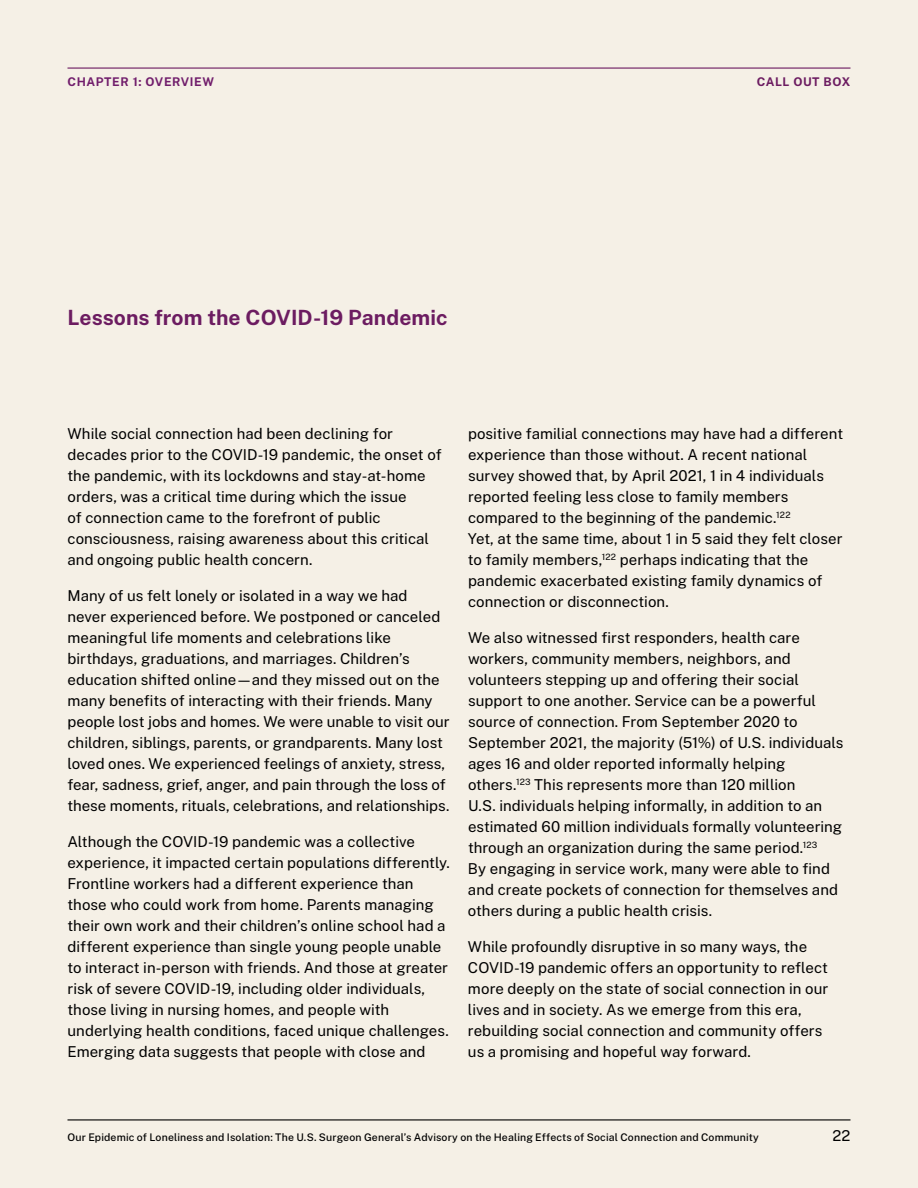
<style>
.page{position:relative;width:918px;height:1188px;background:#f5f0e6}
.page>*{position:absolute;margin:0;border:0;box-sizing:border-box;transform-origin:0 0}
.t1{font:700 21px "Public Sans";color:#711e6c}
.t2{font:15px/21px "Public Sans";letter-spacing:.005em;color:#000}
.t3{font:700 12px "Public Sans";letter-spacing:.05em;color:#711e6c}
.t4{font:500 10.5px "Public Sans";letter-spacing:.015em;color:#000}
</style>
<div class="page">
<p class="t3" style="left:68px;top:72px;width:148px">CHAPTER 1: OVERVIEW</p>
<p class="t3" style="left:757px;top:72px;width:95px">CALL OUT BOX</p>
<h1 class="t1" style="left:68px;top:302px;width:382px">Lessons from the COVID-19 Pandemic</h1>
<p class="t2" style="left:68px;top:422px;width:376px">While social connection had been declining for decades prior to the COVID-19 pandemic, the onset of the pandemic, with its lockdowns and stay-at-home orders, was a critical time during which the issue<br>of connection came to the forefront of public consciousness, raising awareness about this critical and ongoing public health concern.</p>
<p class="t2" style="left:68px;top:584px;width:384px">Many of us felt lonely or isolated in a way we had never experienced before. We postponed or canceled meaningful life moments and celebrations like birthdays, graduations, and marriages. Children’s education shifted online—and they missed out on the many benefits of interacting with their friends. Many people lost jobs and homes. We were unable to visit our children, siblings, parents, or grandparents. Many lost loved ones. We experienced feelings of anxiety, stress, fear, sadness, grief, anger, and pain through the loss of these moments, rituals, celebrations, and relationships.</p>
<p class="t2" style="left:68px;top:830px;width:384px">Although the COVID-19 pandemic was a collective experience, it impacted certain populations differently.<br>Frontline workers had a different experience than those who could work from home. Parents managing their own work and their children’s online school had a different experience than single young people unable to interact in-person with friends. And those at greater risk of severe COVID-19, including older individuals, those living in nursing homes, and people with underlying health conditions, faced unique challenges.<br>Emerging data suggests that people with close and</p>
<p class="t2" style="left:468px;top:422px;width:377px">positive familial connections may have had a different experience than those without. A recent national survey showed that, by April 2021, 1 in 4 individuals reported feeling less close to family members compared to the beginning of the pandemic.<sup>122<br></sup>Yet, at the same time, about 1 in 5 said they felt closer to family members,<sup>122</sup> perhaps indicating that the pandemic exacerbated existing family dynamics of connection or disconnection.</p>
<p class="t2" style="left:468px;top:626px;width:377px">We also witnessed first responders, health care workers, community members, neighbors, and volunteers stepping up and offering their social support to one another. Service can be a powerful source of connection. From September 2020 to September 2021, the majority (51%) of U.S. individuals ages 16 and older reported informally helping others.<sup>123</sup> This represents more than 120 million<br>U.S. individuals helping informally, in addition to an estimated 60 million individuals formally volunteering through an organization during the same period.<sup>123<br></sup>By engaging in service work, many were able to find and create pockets of connection for themselves and others during a public health crisis.</p>
<p class="t2" style="left:468px;top:935px;width:362px">While profoundly disruptive in so many ways, the COVID-19 pandemic offers an opportunity to reflect more deeply on the state of social connection in our lives and in society. As we emerge from this era, rebuilding social connection and community offers us a promising and hopeful way forward.</p>
<p class="t4" style="left:68px;top:1129px;width:693px">Our Epidemic of Loneliness and Isolation: The U.S. Surgeon General’s Advisory on the Healing Effects of Social Connection and Community</p>
<p class="t2" style="left:832px;top:1124px;width:20px">22</p>
</div>
